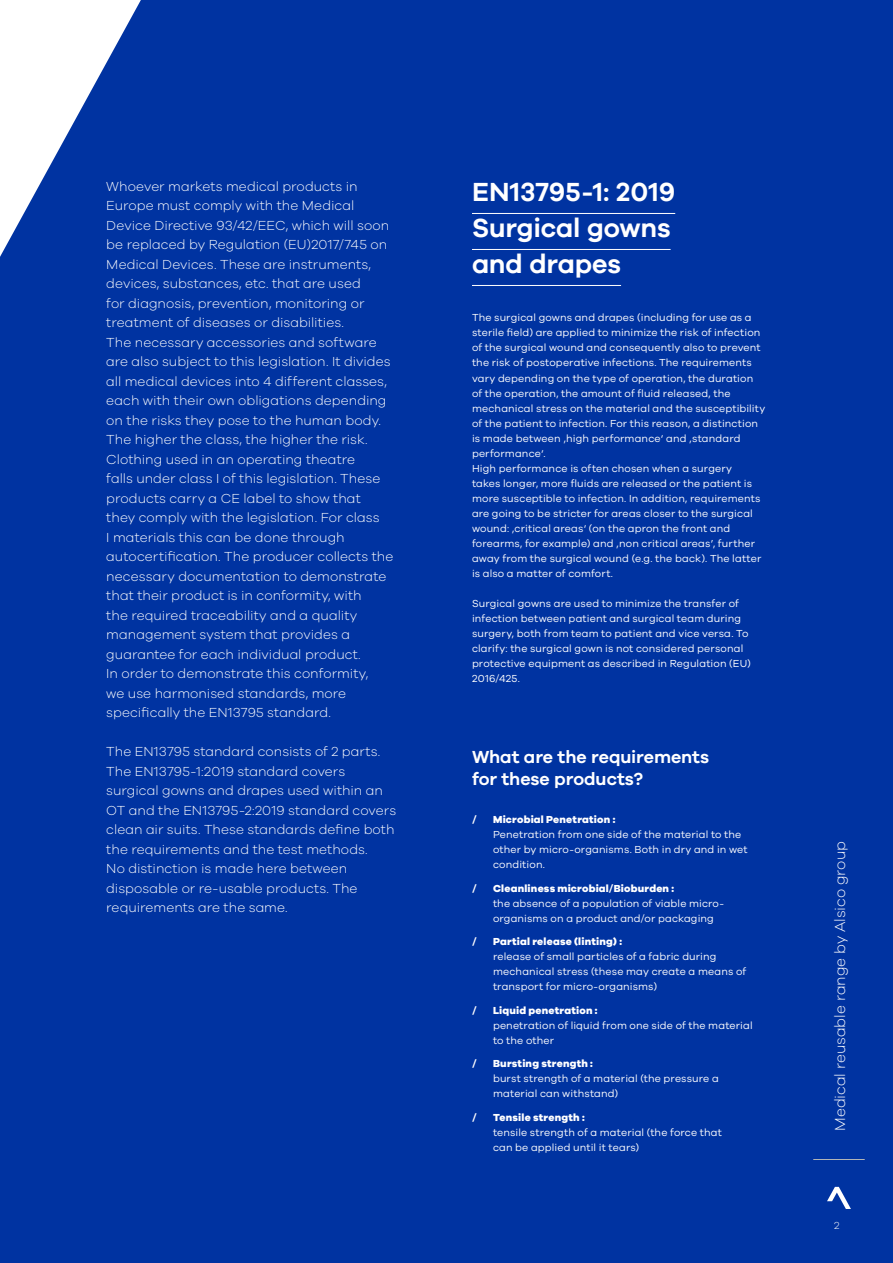
<style>
.page{position:relative;width:893px;height:1263px;background:#0033a1}
.page>*{position:absolute;margin:0;border:0;box-sizing:border-box;transform-origin:0 0}
.t1{font:600 27px/36px "Galano Grotesque";letter-spacing:-.005em;color:#fff}
.t2{font:600 18px/21.6px "Galano Grotesque";letter-spacing:-.005em;color:#fff}
.t3{font:300 15.15px "Galano Grotesque";letter-spacing:-.01em;color:#fff}
.t4{font:300 13.5px/19.5px "Galano Grotesque";letter-spacing:.005em;color:#fff}
.t5{font:10.5px/15px "Galano Grotesque";letter-spacing:.015em;color:#fff}
.t6{font:800 10.5px "Galano Grotesque";letter-spacing:.02em;color:#fff}
.t7{font:300 10.5px "Galano Grotesque";color:#fff}
</style>
<div class="page">
<svg style="left:827px;top:1187px;width:24px;height:22px"></svg>
<hr style="left:813px;top:1159px;width:52px;height:1px;background:#b1b4b6">
<hr style="left:472px;top:213px;width:203px;height:1px;background:#fff">
<hr style="left:472px;top:249px;width:199px;height:1px;background:#fff">
<hr style="left:472px;top:285px;width:149px;height:1px;background:#fff">
<svg style="left:0;top:0;width:141px;height:257px"></svg>
<p class="t4" style="left:106px;top:176px;width:288px">Whoever markets medical products in Europe must comply with the Medical Device Directive 93/42/EEC, which will soon be replaced by Regulation (EU)2017/745 on Medical Devices. These are instruments, devices, substances, etc. that are used<br>for diagnosis, prevention, monitoring or treatment of diseases or disabilities.<br>The necessary accessories and software are also subject to this legislation. It divides all medical devices into 4 different classes, each with their own obligations depending on the risks they pose to the human body.<br>The higher the class, the higher the risk.<br>Clothing used in an operating theatre<br>falls under class I of this legislation. These products carry a CE label to show that<br>they comply with the legislation. For class<br>I materials this can be done through autocertification. The producer collects the necessary documentation to demonstrate that their product is in conformity, with<br>the required traceability and a quality management system that provides a guarantee for each individual product.<br>In order to demonstrate this conformity,<br>we use harmonised standards, more specifically the EN13795 standard.</p>
<p class="t4" style="left:106px;top:741px;width:291px">The EN13795 standard consists of 2 parts.<br>The EN13795-1:2019 standard covers surgical gowns and drapes used within an OT and the EN13795-2:2019 standard covers clean air suits. These standards define both the requirements and the test methods.<br>No distinction is made here between disposable or re-usable products. The requirements are the same.</p>
<h1 class="t1" style="left:472px;top:174px;width:205px">EN13795-1: 2019<br>Surgical gowns and drapes</h1>
<p class="t5" style="left:472px;top:310px;width:295px">The surgical gowns and drapes (including for use as a sterile field) are applied to minimize the risk of infection of the surgical wound and consequently also to prevent the risk of postoperative infections. The requirements vary depending on the type of operation, the duration of the operation, the amount of fluid released, the mechanical stress on the material and the susceptibility of the patient to infection. For this reason, a distinction is made between ‚high performance‘ and ‚standard performance‘.<br>High performance is often chosen when a surgery<br>takes longer, more fluids are released or the patient is more susceptible to infection. In addition, requirements are going to be stricter for areas closer to the surgical wound: ‚critical areas‘ (on the apron the front and forearms, for example) and ‚non critical areas’, further away from the surgical wound (e.g. the back). The latter is also a matter of comfort.</p>
<p class="t5" style="left:472px;top:595px;width:280px">Surgical gowns are used to minimize the transfer of infection between patient and surgical team during surgery, both from team to patient and vice versa. To clarify: the surgical gown is not considered personal protective equipment as described in Regulation (EU)<br>2016/425.</p>
<h2 class="t2" style="left:472px;top:746px;width:239px">What are the requirements for these products?</h2>
<p class="t6" style="left:472px;top:813px;width:6px">/</p>
<p class="t6" style="left:493px;top:813px;width:124px">Microbial Penetration :</p>
<p class="t5" style="left:493px;top:827px;width:256px">Penetration from one side of the material to the other by micro-organisms. Both in dry and in wet condition.</p>
<p class="t6" style="left:472px;top:882px;width:6px">/</p>
<p class="t6" style="left:493px;top:882px;width:183px">Cleanliness microbial/Bioburden :</p>
<p class="t5" style="left:493px;top:895px;width:233px">the absence of a population of viable micro&shy;organisms on a product and/or packaging</p>
<p class="t6" style="left:472px;top:935px;width:6px">/</p>
<p class="t6" style="left:493px;top:935px;width:131px">Partial release (linting) :</p>
<p class="t5" style="left:493px;top:949px;width:255px">release of small particles of a fabric during mechanical stress (these may create a means of transport for micro-organisms)</p>
<p class="t6" style="left:472px;top:1004px;width:6px">/</p>
<p class="t6" style="left:493px;top:1004px;width:106px">Liquid penetration :</p>
<p class="t5" style="left:493px;top:1017px;width:261px">penetration of liquid from one side of the material to the other</p>
<p class="t6" style="left:472px;top:1057px;width:6px">/</p>
<p class="t6" style="left:493px;top:1057px;width:101px">Bursting strength :</p>
<p class="t5" style="left:493px;top:1071px;width:227px">burst strength of a material (the pressure a material can withstand)</p>
<p class="t6" style="left:472px;top:1111px;width:6px">/</p>
<p class="t6" style="left:493px;top:1111px;width:93px">Tensile strength :</p>
<p class="t5" style="left:493px;top:1124px;width:231px">tensile strength of a material (the force that can be applied until it tears)</p>
<h3 class="t3" style="left:831px;top:1131px;width:291px;rotate:-90deg">Medical reusable range by Alsico group</h3>
<p class="t7" style="left:834px;top:1219px;width:7px">2</p>
</div>
